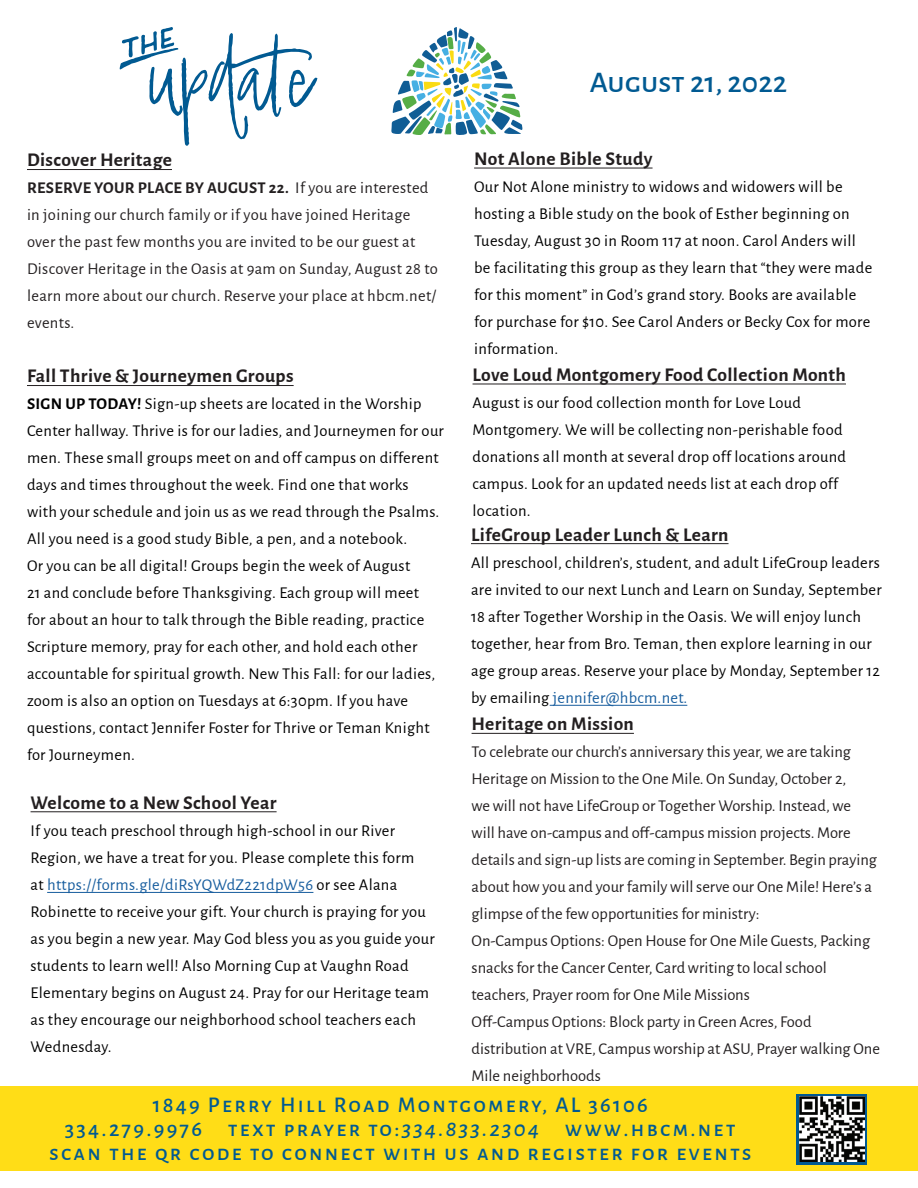
<style>
.page{position:relative;width:918px;height:1188px;background:#fff}
.page>*{position:absolute;margin:0;border:0;box-sizing:border-box;transform-origin:0 0}
.t1{font:159.9px "Audrielle No 1";color:#015a92}
.t2{font:65.4px "Charcuterie Catchwords";color:#015a92}
.t3{font:500 30px "Alegreya Sans";color:#015a92;scale:1.04 1}
.t4{font:500 22.5px "Alegreya Sans";letter-spacing:.1em;color:#015a92}
.t5{font:700 19.5px "Alegreya Sans";letter-spacing:.02em;color:#231f20}
.t6{font:16.5px/27px "Alegreya Sans";letter-spacing:.02em;color:#000}
.t7{font:16.5px/27px "Alegreya Sans";color:#231f20}
.t8{font:16.5px/27px "Alegreya Sans";letter-spacing:.02em;color:#231f20}
.s1{font-weight:700}
.s2{color:#175d9e}
.s3{font-style:italic}
</style>
<div class="page">
<svg style="left:391px;top:27px;width:131px;height:108px"></svg>
<div style="left:0;top:1086px;width:918px;height:85px;background:#ffdd17"></div>
<svg style="left:796px;top:1094px;width:71px;height:71px"></svg>
<img style="left:799px;top:1097px;width:65px;height:65px">
<hr style="left:27px;top:169px;width:145px;height:1px;background:#231f20">
<hr style="left:27px;top:385px;width:267px;height:1px;background:#231f20">
<hr style="left:474px;top:168px;width:179px;height:1px;background:#231f20">
<hr style="left:473px;top:384px;width:373px;height:1px;background:#231f20">
<hr style="left:472px;top:733px;width:162px;height:1px;background:#231f20">
<hr style="left:471px;top:543px;width:258px;height:1px;background:#231f20">
<hr style="left:550px;top:705px;width:137px;height:1px;background:#175d9e">
<hr style="left:31px;top:811px;width:246px;height:1px;background:#231f20">
<hr style="left:47px;top:892px;width:266px;height:1px;background:#175d9e">
<h2 class="t2" style="left:118px;top:23px;width:63px">p</h2>
<h1 class="t1" style="left:151px;top:-34px;width:165px">update</h1>
<p class="t5" style="left:27px;top:146px;width:146px">Discover Heritage</p>
<p class="t8" style="left:27px;top:174px;width:412px"><span class="s1">RESERVE YOUR PLACE BY AUGUST 22.</span> If you are interested in joining our church family or if you have joined Heritage over the past few months you are invited to be our guest at Discover Heritage in the Oasis at 9am on Sunday, August 28 to learn more about our church. Reserve your place at hbcm.net/ events.</p>
<p class="t5" style="left:27px;top:362px;width:268px">Fall Thrive &amp; Journeymen Groups</p>
<p class="t6" style="left:27px;top:390px;width:418px"><span class="s1">SIGN UP TODAY!</span> Sign-up sheets are located in the Worship Center hallway. Thrive is for our ladies, and Journeymen for our men. These small groups meet on and off campus on different days and times throughout the week. Find one that works<br>with your schedule and join us as we read through the Psalms.<br>All you need is a good study Bible, a pen, and a notebook.<br>Or you can be all digital! Groups begin the week of August<br>21 and conclude before Thanksgiving. Each group will meet<br>for about an hour to talk through the Bible reading, practice Scripture memory, pray for each other, and hold each other accountable for spiritual growth. New This Fall: for our ladies, zoom is also an option on Tuesdays at 6:30pm. If you have questions, contact Jennifer Foster for Thrive or Teman Knight for Journeymen.</p>
<p class="t5" style="left:31px;top:788px;width:248px">Welcome to a New School Year</p>
<p class="t6" style="left:31px;top:816px;width:406px">If you teach preschool through high-school in our River Region, we have a treat for you. Please complete this form<br>at <span class="s2">https://forms.gle/diRsYQWdZ221dpW56</span> or see Alana Robinette to receive your gift. Your church is praying for you as you begin a new year. May God bless you as you guide your students to learn well! Also Morning Cup at Vaughn Road Elementary begins on August 24. Pray for our Heritage team as they encourage our neighborhood school teachers each Wednesday.</p>
<p class="t3" style="left:590px;top:61px;width:191px">August 21, 2022</p>
<p class="t5" style="left:474px;top:144px;width:180px">Not Alone Bible Study</p>
<p class="t6" style="left:474px;top:172px;width:400px">Our Not Alone ministry to widows and widowers will be hosting a Bible study on the book of Esther beginning on Tuesday, August 30 in Room 117 at noon. Carol Anders will be facilitating this group as they learn that “they were made for this moment” in God’s grand story. Books are available for purchase for $10. See Carol Anders or Becky Cox for more information.</p>
<p class="t5" style="left:473px;top:360px;width:375px">Love Loud Montgomery Food Collection Month</p>
<p class="t6" style="left:473px;top:388px;width:375px">August is our food collection month for Love Loud Montgomery. We will be collecting non-perishable food donations all month at several drop off locations around campus. Look for an updated needs list at each drop off location.</p>
<p class="t5" style="left:471px;top:520px;width:259px">LifeGroup Leader Lunch &amp; Learn</p>
<p class="t6" style="left:471px;top:548px;width:412px">All preschool, children’s, student, and adult LifeGroup leaders are invited to our next Lunch and Learn on Sunday, September 18 after Together Worship in the Oasis. We will enjoy lunch together, hear from Bro. Teman, then explore learning in our age group areas. Reserve your place by Monday, September 12 by emailing <span class="s2">jennifer@hbcm.net.</span></p>
<p class="t5" style="left:472px;top:710px;width:164px">Heritage on Mission</p>
<p class="t7" style="left:472px;top:738px;width:407px">To celebrate our church’s anniversary this year, we are taking Heritage on Mission to the One Mile. On Sunday, October 2,<br>we will not have LifeGroup or Together Worship. Instead, we will have on-campus and off-campus mission projects. More details and sign-up lists are coming in September. Begin praying about how you and your family will serve our One Mile! Here’s a glimpse of the few opportunities for ministry:</p>
<p class="t7" style="left:472px;top:927px;width:400px">On-Campus Options: Open House for One Mile Guests, Packing snacks for the Cancer Center, Card writing to local school teachers, Prayer room for One Mile Missions</p>
<p class="t7" style="left:472px;top:1008px;width:410px">Off-Campus Options: Block party in Green Acres, Food distribution at VRE, Campus worship at ASU, Prayer walking One<br>Mile neighborhoods</p>
<p class="t4" style="left:153px;top:1089px;width:497px">1849 Perry Hill Road Montgomery, AL 36106</p>
<p class="t4" style="left:65px;top:1113px;width:672px">334.279.9976 text prayer to:<span class="s3">334.833.2304</span> www.hbcm.net</p>
<p class="t4" style="left:49px;top:1137px;width:704px">scan the qr code to connect with us and register for events</p>
</div>
